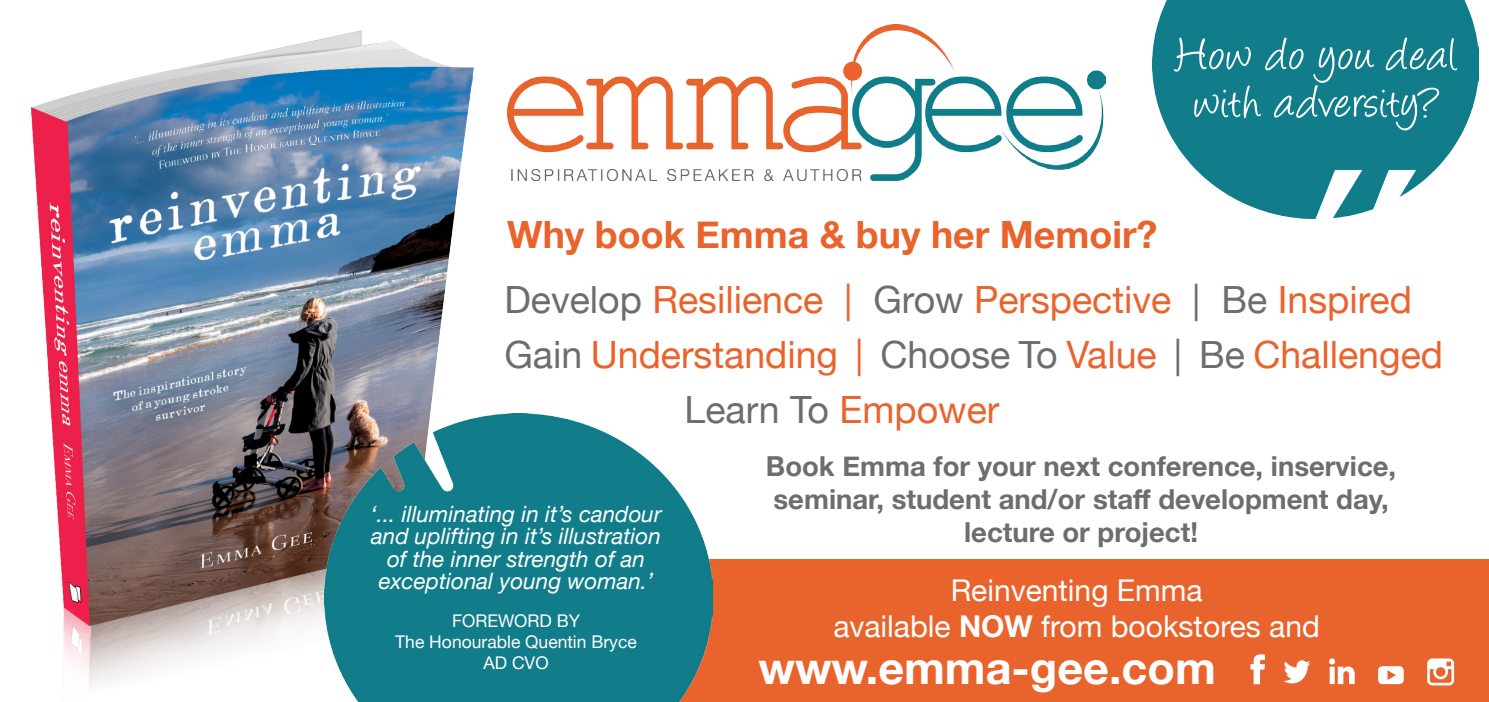
<style>
.page{position:relative;width:1489px;height:702px;background:#fff}
.page>*{position:absolute;margin:0;border:0;box-sizing:border-box;transform-origin:0 0}
.t1{font:52.5px/47.5px "Angelina";letter-spacing:.03em;color:#fff;text-align:center}
.t2{font:700 45px "Helvetica Neue";color:#fff}
.t3{font:37.5px "Helvetica Neue";color:#e9632d}
.t4{font:700 37.5px "Helvetica Neue";color:#e9632d}
.t5{font:37.5px "Helvetica Neue";color:#6c6d70}
.t6{font:30px "Helvetica Neue";color:#fff}
.t7{font:700 27.5px "Helvetica Neue";color:#6c6d70}
.t8{font:italic 22.5px/22.5px "Helvetica Neue";color:#fff;text-align:center}
.t9{font:17.5px "Helvetica Neue";color:#fff}
.s1{color:#6c6d70}
.s2{color:#e9632d}
.s3{font-weight:700}
</style>
<div class="page">
<img style="left:31px;top:30px;width:443px;height:672px">
<img style="left:507px;top:24px;width:598px;height:156px">
<img style="left:1152px;top:0;width:326px;height:218px">
<div style="left:438px;top:559px;width:1050px;height:143px;background:#e9632d"></div>
<img style="left:324px;top:413px;width:389px;height:289px">
<svg style="left:1250px;top:654px;width:14px;height:30px"></svg>
<svg style="left:1283px;top:660px;width:27px;height:23px"></svg>
<svg style="left:1329px;top:658px;width:25px;height:26px"></svg>
<svg style="left:1378px;top:666px;width:25px;height:18px"></svg>
<svg style="left:1427px;top:658px;width:26px;height:27px"></svg>
<p class="t1" style="left:1176px;top:36px;width:283px">How do you deal with adversity?</p>
<p class="t4" style="left:507px;top:205px;width:651px">Why book Emma &amp; buy her Memoir?</p>
<p class="t3" style="left:504px;top:272px;width:908px"><span class="s1">Develop</span> Resilience | <span class="s1">Grow</span> Perspective <span class="s1">| Be</span> Inspired</p>
<p class="t3" style="left:504px;top:327px;width:940px"><span class="s1">Gain</span> Understanding | <span class="s1">Choose To</span> Value <span class="s1">| Be</span> Challenged</p>
<p class="t5" style="left:684px;top:382px;width:316px">Learn To <span class="s2">Empower</span></p>
<p class="t8" style="left:370px;top:504px;width:292px">‘... illuminating in it’s candour and uplifting in it’s illustration of the inner strength of an exceptional young woman.’</p>
<p class="t9" style="left:452px;top:608px;width:130px">FOREWORD BY</p>
<p class="t9" style="left:395px;top:629px;width:243px">The Honourable Quentin Bryce</p>
<p class="t9" style="left:483px;top:650px;width:67px">AD CVO</p>
<p class="t7" style="left:766px;top:444px;width:631px">Book Emma for your next conference, inservice,</p>
<p class="t7" style="left:773px;top:477px;width:616px">seminar, student and/or staff development day,</p>
<p class="t7" style="left:964px;top:510px;width:235px">lecture or project!</p>
<p class="t6" style="left:950px;top:569px;width:253px">Reinventing Emma</p>
<p class="t6" style="left:833px;top:605px;width:488px">available <span class="s3">NOW</span> from bookstores and</p>
<p class="t2" style="left:758px;top:632px;width:459px">www.emma-gee.com</p>
</div>
